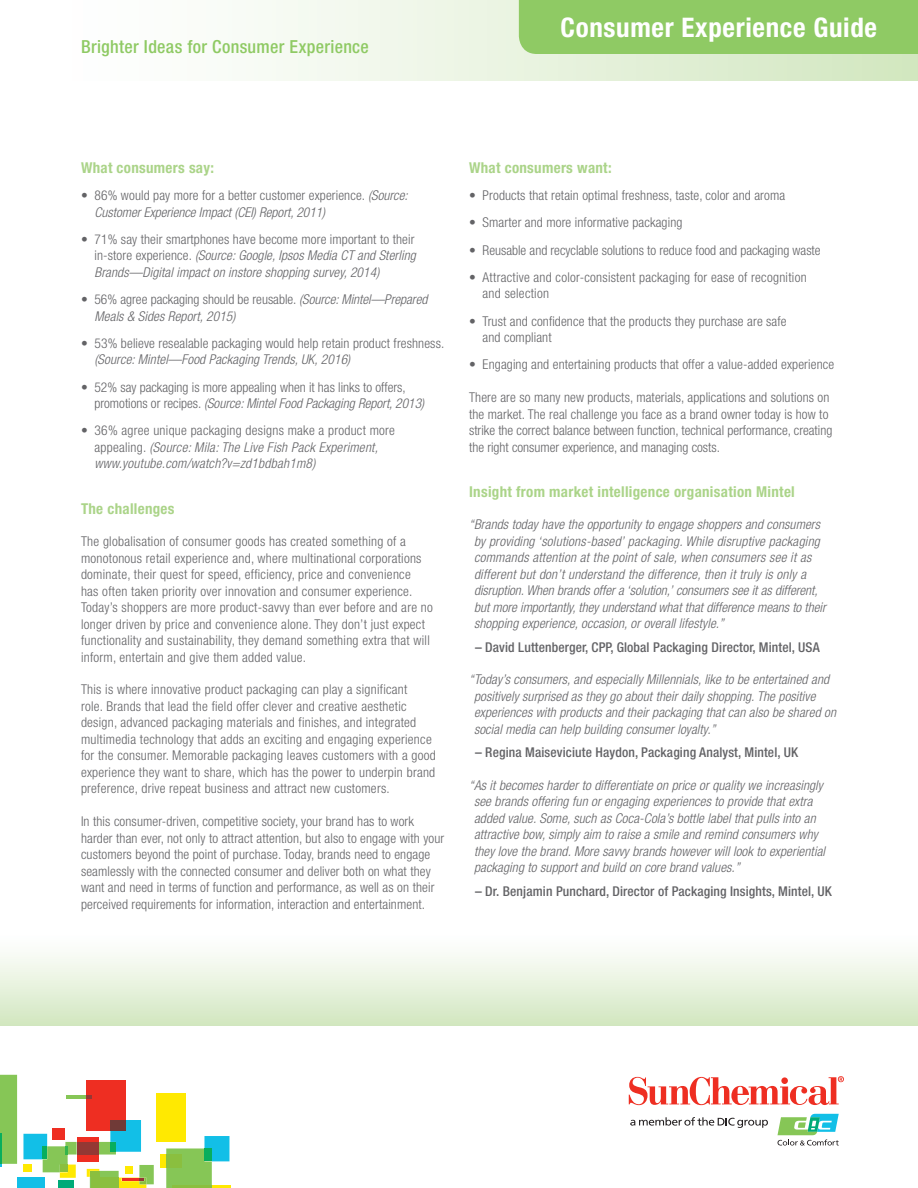
<style>
.page{position:relative;width:918px;height:1188px;background:#fff}
.page>*{position:absolute;margin:0;border:0;box-sizing:border-box;transform-origin:0 0}
.t1{font:700 condensed 27px "Helvetica Neue LT Std";letter-spacing:.025em;color:#fff}
.t2{font:500 condensed 18px "Helvetica Neue LT Std";letter-spacing:.015em;color:#8fca64}
.t3{font:700 condensed 15px "Helvetica Neue LT Std";letter-spacing:.02em;color:#abd489}
.t4{font:300 condensed 13.5px/16.5px "Helvetica Neue LT Std";letter-spacing:.01em;color:#636366}
.t5{font:italic 300 condensed 13.5px/16.5px "Helvetica Neue LT Std";letter-spacing:.01em;color:#636366}
.t6{font:500 condensed 13.5px "Helvetica Neue LT Std";letter-spacing:.01em;color:#636366}
.s1{font-style:normal}
.s2{font-style:italic}
</style>
<div class="page">
<div style="left:0;top:0;width:918px;height:81px;background:linear-gradient(to right,#fff,#d3e8c2)"></div>
<svg style="left:629px;top:1076px;width:215px;height:29px"></svg>
<div style="left:781px;top:1077px;width:7px;height:7px;background:#ee2e22;border-radius:50%"></div>
<svg style="left:630px;top:1117px;width:138px;height:11px"></svg>
<svg style="left:777px;top:1114px;width:62px;height:32px"></svg>
<div style="left:0;top:925px;width:918px;height:101px;background:linear-gradient(to bottom,#fff,#d4e8c2)"></div>
<div style="left:86px;top:1080px;width:40px;height:50px;background:#ee2e22"></div>
<div style="left:156px;top:1094px;width:30px;height:48px;background:#ffe901"></div>
<div style="left:160px;top:1155px;width:6px;height:13px;background:#ffe901"></div>
<hr style="left:66px;top:1095px;width:20px;height:4px;background:#86c656">
<svg style="left:86px;top:1095px;width:6px;height:4px"></svg>
<svg style="left:166px;top:1136px;width:65px;height:52px"></svg>
<div style="left:204px;top:1148px;width:8px;height:13px;background:#08ae5d"></div>
<div style="left:166px;top:1155px;width:15px;height:13px;background:#8abf3f"></div>
<hr style="left:172px;top:1186px;width:40px;height:2px;background:#8abf3f">
<svg style="left:0;top:1075px;width:17px;height:91px"></svg>
<hr style="left:0;top:1134px;width:2px;height:30px;background:#08ae5d">
<div style="left:17px;top:1177px;width:28px;height:11px;background:#12bfe7"></div>
<svg style="left:23px;top:1120px;width:131px;height:68px"></svg>
<div style="left:519px;top:0;width:399px;height:54px;background:#8fca64"></div>
<h2 class="t2" style="left:81px;top:36px;width:289px">Brighter Ideas for Consumer Experience</h2>
<h1 class="t1" style="left:561px;top:11px;width:318px">Consumer Experience Guide</h1>
<p class="t3" style="left:81px;top:158px;width:135px">What consumers say:</p>
<p class="t5" style="left:94px;top:187px;width:315px;text-indent:-14px"><span class="s1">• 86% would pay more for a better customer experience.</span> (Source:<br>Customer Experience Impact (CEI) Report, 2011)</p>
<p class="t5" style="left:94px;top:231px;width:323px;text-align:justify;text-indent:-14px"><span class="s1">• 71% say their smartphones have become more important to their in-store experience.</span> (Source: Google, Ipsos Media CT and Sterling Brands—Digital impact on instore shopping survey, 2014)</p>
<p class="t5" style="left:94px;top:291px;width:334px;text-indent:-14px"><span class="s1">• 56% agree packaging should be reusable.</span> (Source: Mintel—Prepared<br>Meals &amp; Sides Report, 2015)</p>
<p class="t4" style="left:81px;top:335px;width:365px">• 53% believe resealable packaging would help retain product freshness.</p>
<p class="t5" style="left:94px;top:352px;width:257px">(Source: Mintel—Food Packaging Trends, UK, 2016)</p>
<p class="t4" style="left:94px;top:379px;width:331px;text-indent:-14px">• 52% say packaging is more appealing when it has links to offers, promotions or recipes. <span class="s2">(Source: Mintel Food Packaging Report, 2013)</span></p>
<p class="t5" style="left:94px;top:423px;width:302px;text-indent:-14px"><span class="s1">• 36% agree unique packaging designs make a product more appealing.</span> (Source: Mila: The Live Fish Pack Experiment, www.youtube.com/watch?v=zd1bdbah1m8)</p>
<p class="t3" style="left:81px;top:499px;width:95px">The challenges</p>
<p class="t4" style="left:81px;top:533px;width:353px">The globalisation of consumer goods has created something of a monotonous retail experience and, where multinational corporations dominate, their quest for speed, efficiency, price and convenience<br>has often taken priority over innovation and consumer experience.<br>Today’s shoppers are more product-savvy than ever before and are no longer driven by price and convenience alone. They don’t just expect functionality and sustainability, they demand something extra that will inform, entertain and give them added value.</p>
<p class="t4" style="left:81px;top:681px;width:356px">This is where innovative product packaging can play a significant<br>role. Brands that lead the field offer clever and creative aesthetic design, advanced packaging materials and finishes, and integrated multimedia technology that adds an exciting and engaging experience for the consumer. Memorable packaging leaves customers with a good experience they want to share, which has the power to underpin brand preference, drive repeat business and attract new customers.</p>
<p class="t4" style="left:81px;top:813px;width:365px">In this consumer-driven, competitive society, your brand has to work harder than ever, not only to attract attention, but also to engage with your customers beyond the point of purchase. Today, brands need to engage seamlessly with the connected consumer and deliver both on what they want and need in terms of function and performance, as well as on their perceived requirements for information, interaction and entertainment.</p>
<p class="t3" style="left:469px;top:158px;width:144px">What consumers want:</p>
<p class="t4" style="left:469px;top:187px;width:318px">• Products that retain optimal freshness, taste, color and aroma</p>
<p class="t4" style="left:469px;top:214px;width:215px">• Smarter and more informative packaging</p>
<p class="t4" style="left:469px;top:241px;width:353px">• Reusable and recyclable solutions to reduce food and packaging waste</p>
<p class="t4" style="left:483px;top:269px;width:326px;text-indent:-14px">• Attractive and color-consistent packaging for ease of recognition and selection</p>
<p class="t4" style="left:483px;top:313px;width:306px;text-indent:-14px">• Trust and confidence that the products they purchase are safe and compliant</p>
<p class="t4" style="left:469px;top:356px;width:367px">• Engaging and entertaining products that offer a value-added experience</p>
<p class="t4" style="left:469px;top:389px;width:365px">There are so many new products, materials, applications and solutions on the market. The real challenge you face as a brand owner today is how to strike the correct balance between function, technical performance, creating the right consumer experience, and managing costs.</p>
<p class="t3" style="left:469px;top:482px;width:327px">Insight from market intelligence organisation Mintel</p>
<p class="t5" style="left:474px;top:517px;width:353px;text-indent:-5px">“ Brands today have the opportunity to engage shoppers and consumers by providing ‘solutions-based’ packaging. While disruptive packaging commands attention at the point of sale, when consumers see it as different but don’t understand the difference, then it truly is only a disruption. When brands offer a ‘solution,’ consumers see it as different, but more importantly, they understand what that difference means to their shopping experience, occasion, or overall lifestyle.”</p>
<p class="t6" style="left:475px;top:639px;width:346px">– David Luttenberger, CPP, Global Packaging Director, Mintel, USA</p>
<p class="t5" style="left:474px;top:672px;width:364px;text-indent:-5px">“ Today’s consumers, and especially Millennials, like to be entertained and positively surprised as they go about their daily shopping. The positive experiences with products and their packaging that can also be shared on social media can help building consumer loyalty.”</p>
<p class="t6" style="left:475px;top:744px;width:325px">– Regina Maiseviciute Haydon, Packaging Analyst, Mintel, UK</p>
<p class="t5" style="left:474px;top:777px;width:353px;text-indent:-5px">“ As it becomes harder to differentiate on price or quality we increasingly see brands offering fun or engaging experiences to provide that extra added value. Some, such as Coca-Cola’s bottle label that pulls into an attractive bow, simply aim to raise a smile and remind consumers why they love the brand. More savvy brands however will look to experiential packaging to support and build on core brand values.”</p>
<p class="t6" style="left:475px;top:883px;width:358px">– Dr. Benjamin Punchard, Director of Packaging Insights, Mintel, UK</p>
</div>
